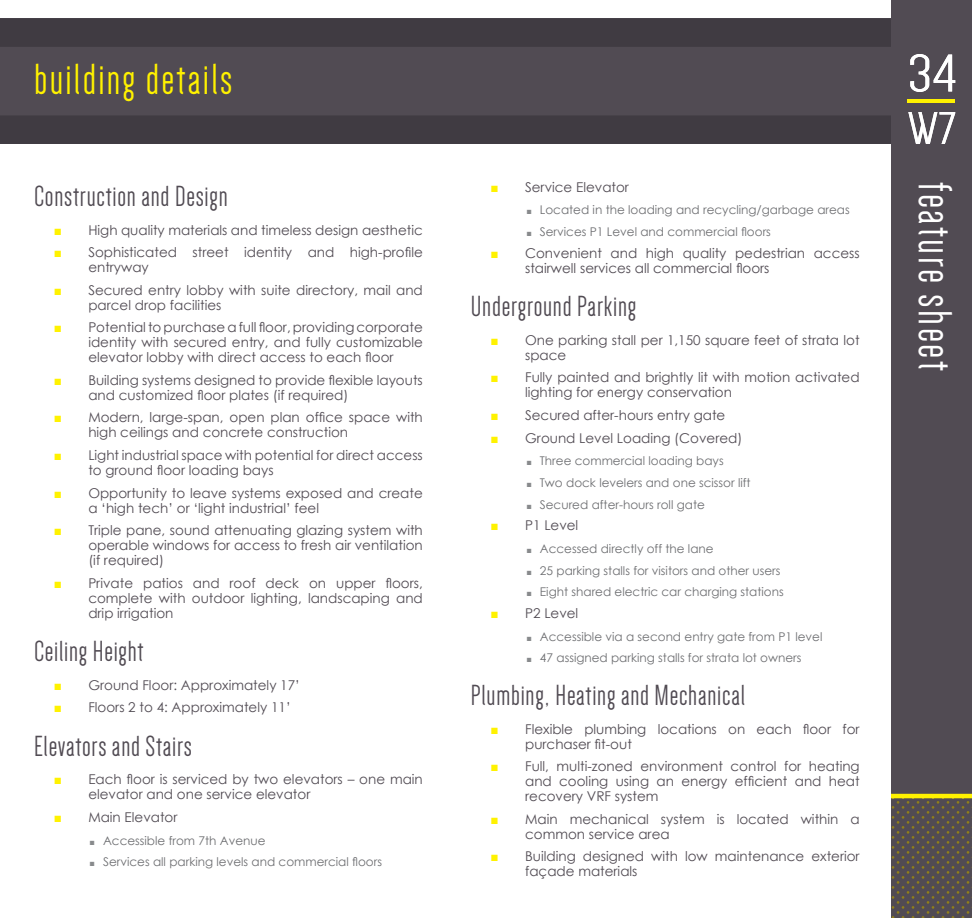
<style>
.page{position:relative;width:972px;height:918px;background:#fff}
.page>*{position:absolute;margin:0;border:0;box-sizing:border-box;transform-origin:0 0}
.t1{font:49.5px "Dense";letter-spacing:.05em;color:#fff}
.t2{font:45px "Dense";letter-spacing:.05em;color:#fff200}
.t3{font:30px "Dense";letter-spacing:.025em;color:#514b53}
.t4{font:13.5px/15px "Century Gothic";color:#514b53}
.t5{font:12px "Century Gothic";color:#6d6e71}
.s1{color:#fff200}
.s2{font-size:9px;color:#888a8c}
</style>
<div class="page">
<svg style="left:0;top:18px;width:891px;height:126px;background:#49434b"></svg>
<div style="left:891px;top:0;width:81px;height:918px;background:#514b53"></div>
<hr style="left:908px;top:99px;width:47px;height:3px;background:#fff200">
<svg style="left:910px;top:54px;width:45px;height:38px"></svg>
<svg style="left:908px;top:112px;width:47px;height:32px"></svg>
<hr style="left:891px;top:794px;width:81px;height:4px;background:#fff200">
<svg style="left:892px;top:798px;width:80px;height:120px"></svg>
<h2 class="t2" style="left:34px;top:57px;width:200px">building details</h2>
<h3 class="t3" style="left:34px;top:182px;width:195px">Construction and Design</h3>
<p class="t4" style="left:54px;top:222px;width:371px"><span class="s1">■</span> High quality materials and timeless design aesthetic</p>
<p class="t4" style="left:88px;top:245px;width:336px;text-indent:-35px"><span class="s1">■</span> Sophisticated street identity and high-profile entryway</p>
<p class="t4" style="left:88px;top:282px;width:336px;text-indent:-35px"><span class="s1">■</span> Secured entry lobby with suite directory, mail and parcel drop facilities</p>
<p class="t4" style="left:88px;top:320px;width:336px;text-align:justify;text-indent:-35px"><span class="s1">■</span> Potential to purchase a full floor, providing corporate identity with secured entry, and fully customizable elevator lobby with direct access to each floor</p>
<p class="t4" style="left:88px;top:372px;width:336px;text-indent:-35px"><span class="s1">■</span> Building systems designed to provide flexible layouts and customized floor plates (if required)</p>
<p class="t4" style="left:88px;top:410px;width:336px;text-indent:-35px"><span class="s1">■</span> Modern, large-span, open plan office space with high ceilings and concrete construction</p>
<p class="t4" style="left:88px;top:447px;width:336px;text-indent:-35px"><span class="s1">■</span> Light industrial space with potential for direct access to ground floor loading bays</p>
<p class="t4" style="left:88px;top:485px;width:336px;text-indent:-35px"><span class="s1">■</span> Opportunity to leave systems exposed and create a ‘high tech’ or ‘light industrial’ feel</p>
<p class="t4" style="left:88px;top:523px;width:336px;text-align:justify;text-indent:-35px"><span class="s1">■</span> Triple pane, sound attenuating glazing system with operable windows for access to fresh air ventilation (if required)</p>
<p class="t4" style="left:88px;top:575px;width:336px;text-align:justify;text-indent:-35px"><span class="s1">■</span> Private patios and roof deck on upper floors, complete with outdoor lighting, landscaping and drip irrigation</p>
<h3 class="t3" style="left:34px;top:637px;width:111px">Ceiling Height</h3>
<p class="t4" style="left:54px;top:677px;width:248px"><span class="s1">■</span> Ground Floor: Approximately 17’</p>
<p class="t4" style="left:54px;top:700px;width:238px"><span class="s1">■</span> Floors 2 to 4: Approximately 11’</p>
<h3 class="t3" style="left:34px;top:731px;width:159px">Elevators and Stairs</h3>
<p class="t4" style="left:88px;top:772px;width:336px;text-indent:-35px"><span class="s1">■</span> Each floor is serviced by two elevators – one main elevator and one service elevator</p>
<p class="t4" style="left:54px;top:809px;width:125px"><span class="s1">■</span> Main Elevator</p>
<p class="t5" style="left:90px;top:832px;width:178px"><span class="s2">■</span> Accessible from 7th Avenue</p>
<p class="t5" style="left:90px;top:854px;width:294px"><span class="s2">■</span> Services all parking levels and commercial floors</p>
<p class="t4" style="left:491px;top:179px;width:140px"><span class="s1">■</span> Service Elevator</p>
<p class="t5" style="left:526px;top:202px;width:325px"><span class="s2">■</span> Located in the loading and recycling/garbage areas</p>
<p class="t5" style="left:526px;top:223px;width:246px"><span class="s2">■</span> Services P1 Level and commercial floors</p>
<p class="t4" style="left:525px;top:245px;width:336px;text-indent:-35px"><span class="s1">■</span> Convenient and high quality pedestrian access stairwell services all commercial floors</p>
<h3 class="t3" style="left:471px;top:292px;width:167px">Underground Parking</h3>
<p class="t4" style="left:525px;top:332px;width:336px;text-indent:-35px"><span class="s1">■</span> One parking stall per 1,150 square feet of strata lot space</p>
<p class="t4" style="left:525px;top:370px;width:336px;text-indent:-35px"><span class="s1">■</span> Fully painted and brightly lit with motion activated lighting for energy conservation</p>
<p class="t4" style="left:491px;top:407px;width:236px"><span class="s1">■</span> Secured after-hours entry gate</p>
<p class="t4" style="left:491px;top:430px;width:253px"><span class="s1">■</span> Ground Level Loading (Covered)</p>
<p class="t5" style="left:526px;top:452px;width:199px"><span class="s2">■</span> Three commercial loading bays</p>
<p class="t5" style="left:526px;top:474px;width:226px"><span class="s2">■</span> Two dock levelers and one scissor lift</p>
<p class="t5" style="left:526px;top:496px;width:180px"><span class="s2">■</span> Secured after-hours roll gate</p>
<p class="t4" style="left:491px;top:518px;width:89px"><span class="s1">■</span> P1 Level</p>
<p class="t5" style="left:526px;top:540px;width:189px"><span class="s2">■</span> Accessed directly off the lane</p>
<p class="t5" style="left:526px;top:562px;width:256px"><span class="s2">■</span> 25 parking stalls for visitors and other users</p>
<p class="t5" style="left:526px;top:584px;width:259px"><span class="s2">■</span> Eight shared electric car charging stations</p>
<p class="t4" style="left:491px;top:606px;width:89px"><span class="s1">■</span> P2 Level</p>
<p class="t5" style="left:526px;top:628px;width:298px"><span class="s2">■</span> Accessible via a second entry gate from P1 level</p>
<p class="t5" style="left:526px;top:650px;width:277px"><span class="s2">■</span> 47 assigned parking stalls for strata lot owners</p>
<h3 class="t3" style="left:471px;top:681px;width:276px">Plumbing, Heating and Mechanical</h3>
<p class="t4" style="left:525px;top:721px;width:336px;text-indent:-35px"><span class="s1">■</span> Flexible plumbing locations on each floor for purchaser fit-out</p>
<p class="t4" style="left:525px;top:759px;width:336px;text-align:justify;text-indent:-35px"><span class="s1">■</span> Full, multi-zoned environment control for heating and cooling using an energy efficient and heat recovery VRF system</p>
<p class="t4" style="left:525px;top:811px;width:336px;text-indent:-35px"><span class="s1">■</span> Main mechanical system is located within a common service area</p>
<p class="t4" style="left:525px;top:849px;width:336px;text-indent:-35px"><span class="s1">■</span> Building designed with low maintenance exterior façade materials</p>
<h1 class="t1" style="left:959px;top:182px;width:191px;rotate:90deg">feature sheet</h1>
</div>
